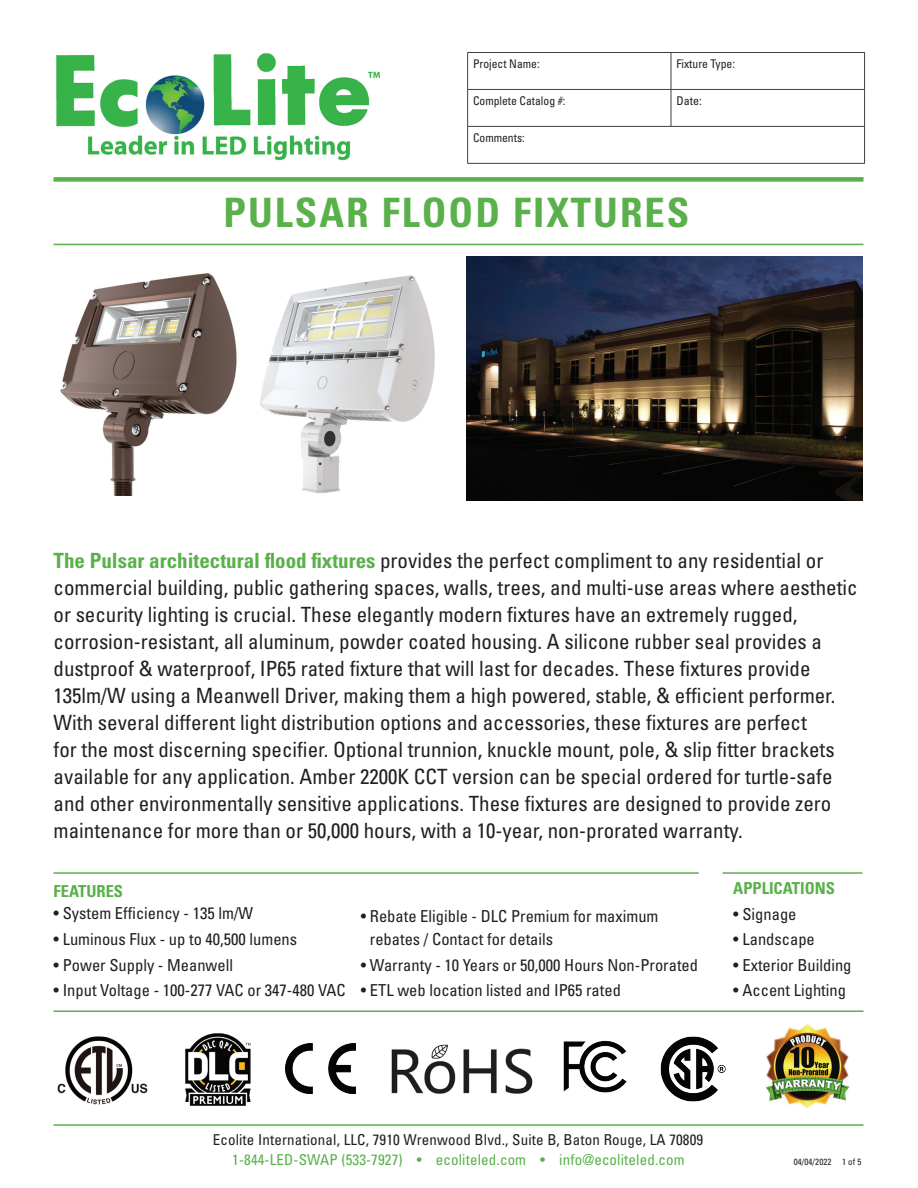
<style>
.page{position:relative;width:918px;height:1188px;background:#fff}
.page>*{position:absolute;margin:0;border:0;box-sizing:border-box;transform-origin:0 0}
.t1{font:700 condensed 40.5px "Univers";letter-spacing:.05em;color:#5ab04b}
.t2{font:condensed 21px/27px "Univers";color:#231f20}
.t3{font:condensed 16.5px/22.5px "Univers";color:#231f20}
.t4{font:700 condensed 16.5px "Univers";color:#5ab04b}
.t5{font:condensed 15px "Univers";letter-spacing:.01em;color:#231f20}
.t6{font:condensed 15px "Univers";letter-spacing:.01em;color:#5ab04b}
.t7{font:condensed 12px "Univers";color:#231f20}
.t8{font:condensed 9px "Univers";letter-spacing:.01em;color:#231f20}
.s1{font-weight:700;color:#5ab04b}
</style>
<div class="page">
<hr style="left:54px;top:1124px;width:810px;height:2px;background:#5ab04b">
<hr style="left:54px;top:872px;width:645px;height:2px;background:#5ab04b">
<hr style="left:723px;top:872px;width:139px;height:2px;background:#5ab04b">
<hr style="left:54px;top:244px;width:810px;height:1px;background:#5ab04b">
<div style="left:54px;top:177px;width:810px;height:5px;background:#5ab04b"></div>
<hr style="left:467px;top:52px;width:204px;height:1px;background:#3e3e3f">
<hr style="left:467px;top:53px;width:1px;height:36px;background:#3e3e3f">
<hr style="left:671px;top:52px;width:194px;height:1px;background:#3e3e3f">
<hr style="left:671px;top:53px;width:1px;height:36px;background:#3e3e3f">
<hr style="left:864px;top:53px;width:1px;height:36px;background:#3e3e3f">
<hr style="left:467px;top:89px;width:204px;height:1px;background:#3e3e3f">
<hr style="left:467px;top:90px;width:1px;height:36px;background:#3e3e3f">
<hr style="left:671px;top:89px;width:194px;height:1px;background:#3e3e3f">
<hr style="left:671px;top:90px;width:1px;height:36px;background:#3e3e3f">
<hr style="left:864px;top:90px;width:1px;height:36px;background:#3e3e3f">
<hr style="left:467px;top:126px;width:204px;height:1px;background:#3e3e3f">
<hr style="left:467px;top:127px;width:1px;height:36px;background:#3e3e3f">
<hr style="left:671px;top:126px;width:194px;height:1px;background:#3e3e3f">
<hr style="left:864px;top:127px;width:1px;height:36px;background:#3e3e3f">
<hr style="left:467px;top:163px;width:204px;height:1px;background:#3e3e3f">
<hr style="left:671px;top:163px;width:194px;height:1px;background:#3e3e3f">
<img style="left:56px;top:53px;width:324px;height:108px">
<img style="left:565px;top:257px;width:298px;height:244px">
<img style="left:286px;top:1044px;width:70px;height:50px">
<img style="left:563px;top:1040px;width:64px;height:53px">
<img style="left:660px;top:1036px;width:66px;height:66px">
<img style="left:765px;top:1024px;width:84px;height:85px">
<hr style="left:54px;top:1010px;width:810px;height:2px;background:#5ab04b">
<img style="left:60px;top:287px;width:44px;height:148px">
<img style="left:104px;top:256px;width:461px;height:245px">
<img style="left:57px;top:1036px;width:91px;height:69px">
<img style="left:185px;top:1033px;width:66px;height:73px">
<img style="left:391px;top:1044px;width:142px;height:50px">
<p class="t7" style="left:473px;top:56px;width:68px">Project Name:</p>
<p class="t7" style="left:676px;top:56px;width:60px">Fixture Type:</p>
<p class="t7" style="left:473px;top:93px;width:94px">Complete Catalog #:</p>
<p class="t7" style="left:676px;top:93px;width:27px">Date:</p>
<p class="t7" style="left:473px;top:130px;width:53px">Comments:</p>
<h1 class="t1" style="left:224px;top:187px;width:467px">PULSAR FLOOD FIXTURES</h1>
<p class="t2" style="left:54px;top:547px;width:806px"><span class="s1">The Pulsar architectural flood fixtures</span> provides the perfect compliment to any residential or commercial building, public gathering spaces, walls, trees, and multi-use areas where aesthetic or security lighting is crucial. These elegantly modern fixtures have an extremely rugged, corrosion-resistant, all aluminum, powder coated housing. A silicone rubber seal provides a dustproof &amp; waterproof, IP65 rated fixture that will last for decades. These fixtures provide 135lm/W using a Meanwell Driver, making them a high powered, stable, &amp; efficient performer.<br>With several different light distribution options and accessories, these fixtures are perfect<br>for the most discerning specifier. Optional trunnion, knuckle mount, pole, &amp; slip fitter brackets available for any application. Amber 2200K CCT version can be special ordered for turtle-safe and other environmentally sensitive applications. These fixtures are designed to provide zero maintenance for more than or 50,000 hours, with a 10-year, non-prorated warranty.</p>
<p class="t4" style="left:54px;top:881px;width:71px">FEATURES</p>
<p class="t3" style="left:54px;top:902px;width:201px">• System Efficiency - 135 lm/W</p>
<p class="t3" style="left:54px;top:927px;width:245px">• Luminous Flux - up to 40,500 lumens</p>
<p class="t3" style="left:54px;top:953px;width:181px">• Power Supply - Meanwell</p>
<p class="t3" style="left:54px;top:979px;width:294px">• Input Voltage - 100-277 VAC or 347-480 VAC</p>
<p class="t3" style="left:370px;top:905px;width:290px;text-indent:-9px">• Rebate Eligible - DLC Premium for maximum rebates / Contact for details</p>
<p class="t3" style="left:361px;top:953px;width:339px">• Warranty - 10 Years or 50,000 Hours Non-Prorated</p>
<p class="t3" style="left:361px;top:979px;width:262px">• ETL web location listed and IP65 rated</p>
<p class="t4" style="left:733px;top:878px;width:103px">APPLICATIONS</p>
<p class="t3" style="left:733px;top:902px;width:65px">• Signage</p>
<p class="t3" style="left:733px;top:928px;width:83px">• Landscape</p>
<p class="t3" style="left:733px;top:953px;width:120px">• Exterior Building</p>
<p class="t3" style="left:733px;top:979px;width:114px">• Accent Lighting</p>
<p class="t5" style="left:213px;top:1130px;width:492px">Ecolite International, LLC, 7910 Wrenwood Blvd., Suite B, Baton Rouge, LA 70809</p>
<p class="t6" style="left:232px;top:1150px;width:454px">1-844-LED-SWAP (533-7927) • ecoliteled.com • info@ecoliteled.com</p>
<p class="t8" style="left:794px;top:1156px;width:69px">04/04/2022 1 of 5</p>
</div>
